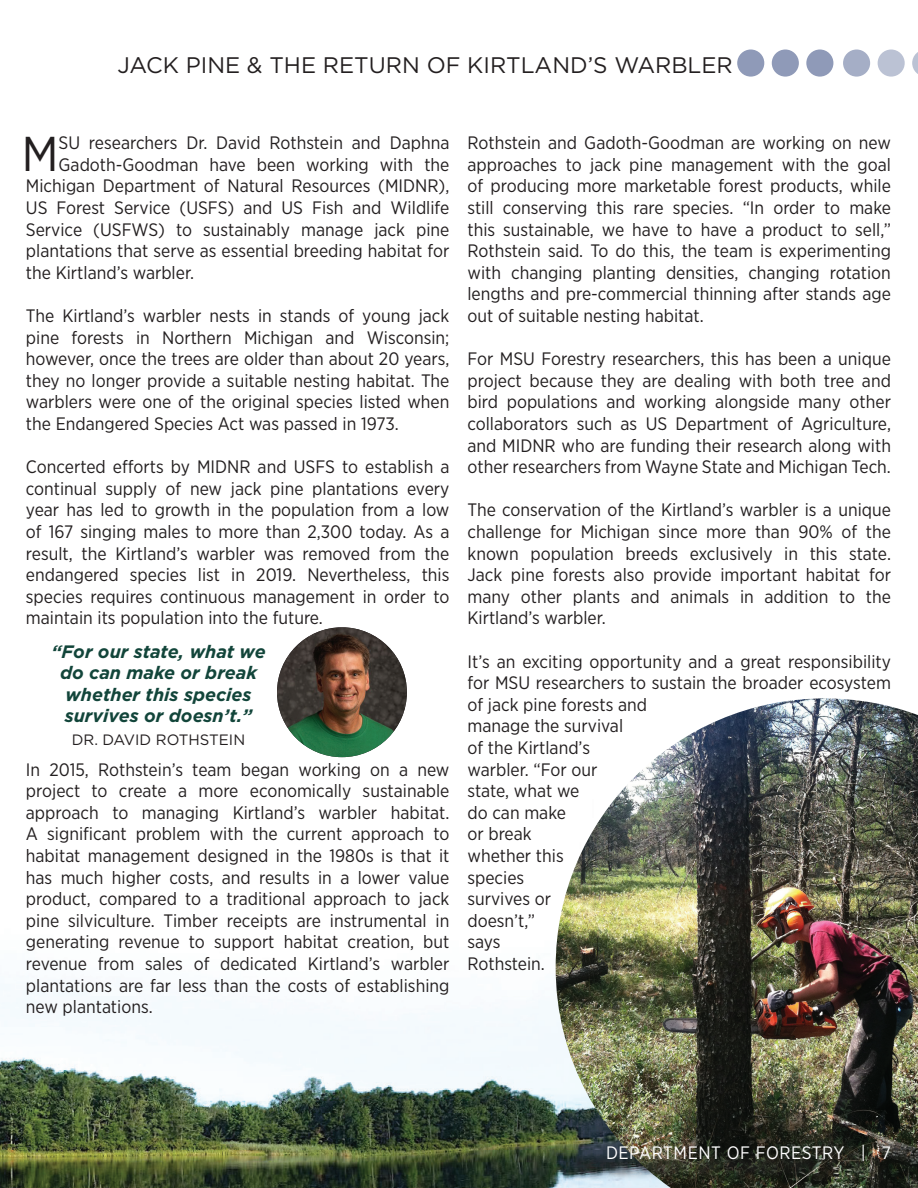
<style>
.page{position:relative;width:918px;height:1188px;background:#fff}
.page>*{position:absolute;margin:0;border:0;box-sizing:border-box;transform-origin:0 0}
.t1{font:48.9px "Gotham Narrow";color:#231f20}
.t2{font:22.5px "Gotham";color:#231f20}
.t3{font:18px/21.6px "Gotham Narrow";color:#231f20;text-align:justify}
.t4{font:italic 700 18px/21.6px "Gotham";color:#12453a;text-align:center}
.t5{font:18px "Gotham Narrow";letter-spacing:.03em;color:#fff}
.t6{font:15px "Gotham";color:#231f20}
</style>
<div class="page">
<img style="left:0;top:745px;width:556px;height:443px">
<div style="left:737px;top:50px;width:27px;height:27px;background:#8f9ab8;border-radius:50%"></div>
<div style="left:843px;top:50px;width:27px;height:27px;background:#a5aec6;border-radius:50%"></div>
<div style="left:772px;top:50px;width:27px;height:27px;background:#8f9ab8;border-radius:50%"></div>
<div style="left:878px;top:50px;width:27px;height:27px;background:#bbc2d4;border-radius:50%"></div>
<div style="left:806px;top:50px;width:27px;height:27px;background:#8f9ab8;border-radius:50%"></div>
<svg style="left:912px;top:52px;width:6px;height:22px"></svg>
<img style="left:556px;top:698px;width:362px;height:490px">
<svg style="left:570px;top:1153px;width:297px;height:29px;background:#3b413a"></svg>
<img style="left:277px;top:627px;width:130px;height:130px;border-radius:65px">
<p class="t2" style="left:118px;top:51px;width:617px">JACK PINE &amp; THE RETURN OF KIRTLAND’S WARBLER</p>
<h1 class="t1" style="left:22px;top:123px;width:38px">M</h1>
<p class="t3" style="left:59px;top:132px;width:392px">SU researchers Dr. David Rothstein and Daphna</p>
<p class="t3" style="left:59px;top:153px;width:392px">Gadoth-Goodman have been working with the</p>
<p class="t3" style="left:26px;top:175px;width:425px">Michigan Department of Natural Resources (MIDNR),</p>
<p class="t3" style="left:26px;top:197px;width:425px">US Forest Service (USFS) and US Fish and Wildlife</p>
<p class="t3" style="left:26px;top:218px;width:425px">Service (USFWS) to sustainably manage jack pine</p>
<p class="t3" style="left:26px;top:240px;width:425px">plantations that serve as essential breeding habitat for</p>
<p class="t3" style="left:26px;top:261px;width:170px">the Kirtland’s warbler.</p>
<p class="t3" style="left:26px;top:305px;width:425px">The Kirtland’s warbler nests in stands of young jack pine forests in Northern Michigan and Wisconsin; however, once the trees are older than about 20 years, they no longer provide a suitable nesting habitat. The warblers were one of the original species listed when the Endangered Species Act was passed in 1973.</p>
<p class="t3" style="left:26px;top:456px;width:425px">Concerted efforts by MIDNR and USFS to establish a continual supply of new jack pine plantations every year has led to growth in the population from a low of 167 singing males to more than 2,300 today. As a result, the Kirtland’s warbler was removed from the endangered species list in 2019. Nevertheless, this species requires continuous management in order to maintain its population into the future.</p>
<p class="t4" style="left:51px;top:640px;width:216px">“For our state, what we do can make or break whether this species survives or doesn’t.”</p>
<p class="t6" style="left:72px;top:730px;width:175px">DR. DAVID ROTHSTEIN</p>
<p class="t3" style="left:26px;top:758px;width:425px">In 2015, Rothstein’s team began working on a new project to create a more economically sustainable approach to managing Kirtland’s warbler habitat.<br>A significant problem with the current approach to habitat management designed in the 1980s is that it has much higher costs, and results in a lower value product, compared to a traditional approach to jack pine silviculture. Timber receipts are instrumental in generating revenue to support habitat creation, but revenue from sales of dedicated Kirtland’s warbler plantations are far less than the costs of establishing new plantations.</p>
<p class="t3" style="left:467px;top:132px;width:425px">Rothstein and Gadoth-Goodman are working on new approaches to jack pine management with the goal of producing more marketable forest products, while still conserving this rare species. “In order to make this sustainable, we have to have a product to sell,” Rothstein said. To do this, the team is experimenting with changing planting densities, changing rotation lengths and pre-commercial thinning after stands age out of suitable nesting habitat.</p>
<p class="t3" style="left:467px;top:348px;width:425px">For MSU Forestry researchers, this has been a unique project because they are dealing with both tree and bird populations and working alongside many other collaborators such as US Department of Agriculture, and MIDNR who are funding their research along with other researchers from Wayne State and Michigan Tech.</p>
<p class="t3" style="left:467px;top:499px;width:425px">The conservation of the Kirtland’s warbler is a unique challenge for Michigan since more than 90% of the known population breeds exclusively in this state.<br>Jack pine forests also provide important habitat for many other plants and animals in addition to the Kirtland’s warbler.</p>
<p class="t3" style="left:467px;top:650px;width:425px;text-align:left">It’s an exciting opportunity and a great responsibility for MSU researchers to sustain the broader ecosystem of jack pine forests and<br>manage the survival<br>of the Kirtland’s<br>warbler. “For our<br>state, what we<br>do can make<br>or break<br>whether this<br>species<br>survives or<br>doesn’t,”<br>says<br>Rothstein.</p>
<p class="t5" style="left:606px;top:1141px;width:287px">DEPARTMENT OF FORESTRY | 7</p>
</div>
